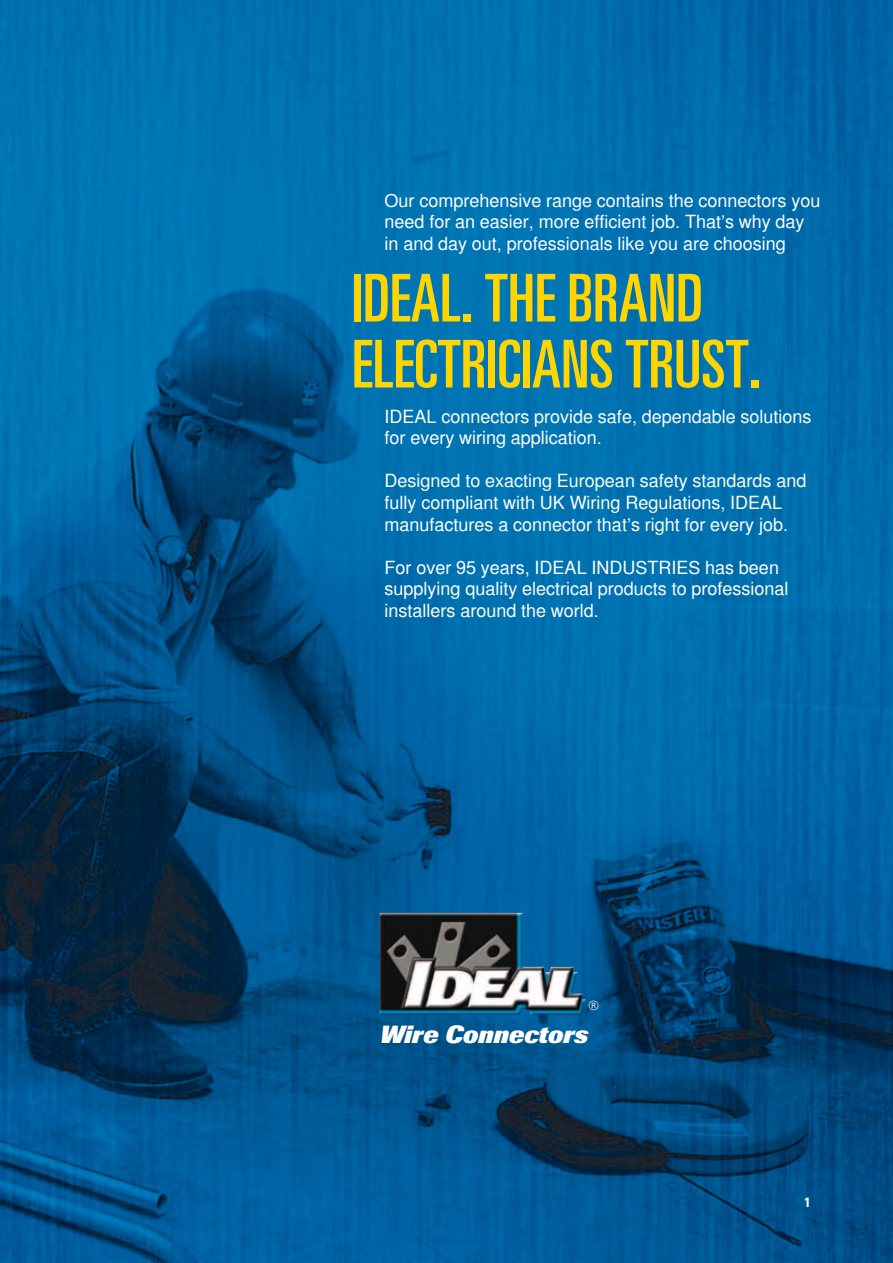
<style>
.page{position:relative;width:893px;height:1263px;background:#fff}
.page>*{position:absolute;margin:0;border:0;box-sizing:border-box;transform-origin:0 0}
.t1{font:ultra-condensed 66px/66px "Univers LT Std";color:#ffd500}
.t2{font:italic 800 24.6px "Imago";color:#fff}
.t3{font:18px/21.6px "Helvetica";color:#fff}
.t4{font:700 condensed 13.5px "Univers LT Std";color:#fff}
.t5{font:12.75px "Univers LT Std";color:#fff}
</style>
<div class="page">
<img style="left:1px;top:0;width:892px;height:1263px">
<img style="left:380px;top:913px;width:205px;height:102px">
<p class="t3" style="left:385px;top:189px;width:437px">Our comprehensive range contains the connectors you need for an easier, more efficient job. That’s why day in and day out, professionals like you are choosing</p>
<h1 class="t1" style="left:352px;top:265px;width:411px">IDEAL. THE BRAND<br>ELECTRICIANS TRUST.</h1>
<p class="t3" style="left:385px;top:405px;width:429px">IDEAL connectors provide safe, dependable solutions for every wiring application.</p>
<p class="t3" style="left:385px;top:470px;width:423px">Designed to exacting European safety standards and fully compliant with UK Wiring Regulations, IDEAL manufactures a connector that’s right for every job.</p>
<p class="t3" style="left:385px;top:556px;width:405px">For over 95 years, IDEAL INDUSTRIES has been supplying quality electrical products to professional installers around the world.</p>
<p class="t5" style="left:589px;top:998px;width:12px">®</p>
<h2 class="t2" style="left:380px;top:1020px;width:209px">Wire Connectors</h2>
<p class="t4" style="left:804px;top:1194px;width:7px">1</p>
</div>
